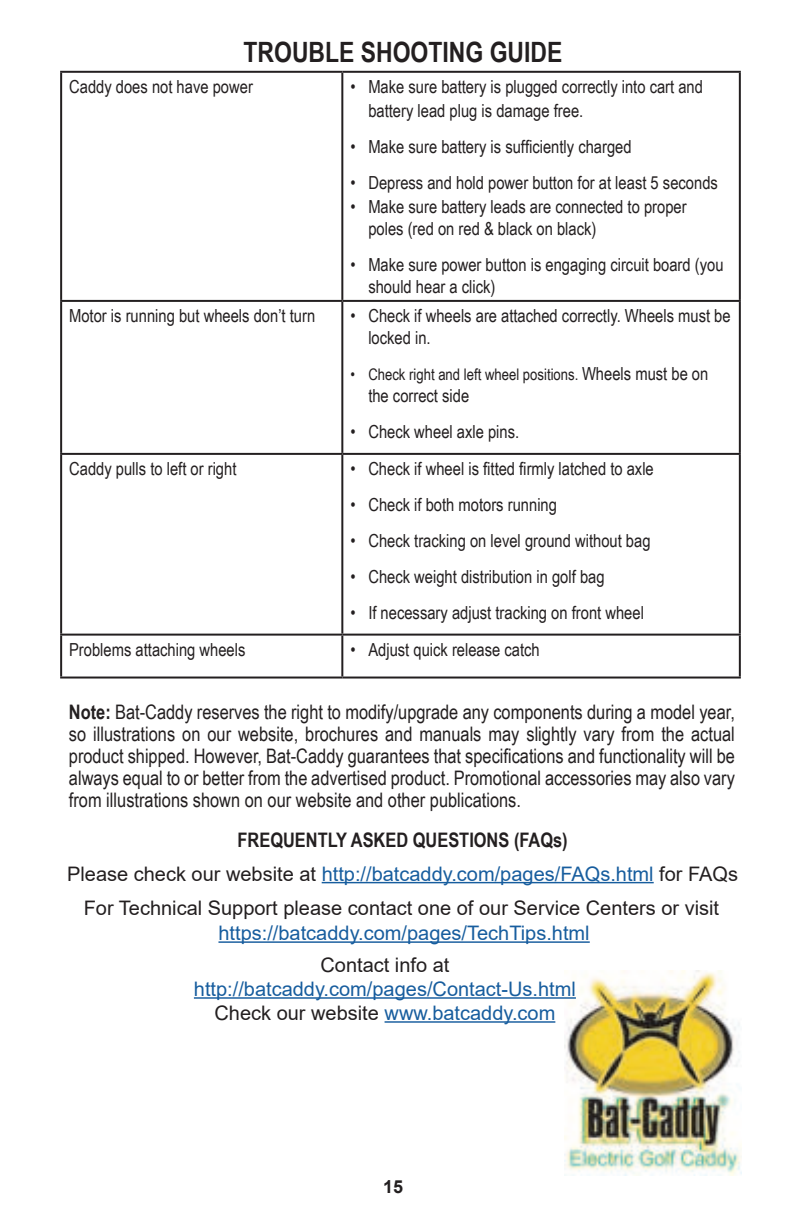
<style>
.page{position:relative;width:792px;height:1224px;background:#fff}
.page>*{position:absolute;margin:0;border:0;box-sizing:border-box;transform-origin:0 0}
.t1{font:700 28px "Arial Narrow";color:#231f20}
.t2{font:20px/22px "Arial Narrow";color:#231f20;text-align:justify}
.t3{font:20px/24px "Arial";color:#175d9e;text-align:center}
.t4{font:20px "Arial";color:#231f20}
.t5{font:700 20px "Arial Narrow";color:#231f20}
.t6{font:18px/22px "Arial Narrow";color:#231f20}
.t7{font:700 18px "Arial";color:#231f20}
.t8{font:16px "Arial Narrow";color:#231f20}
.s1{font-size:18px}
.s2{font-weight:700}
.s3{color:#231f20}
</style>
<div class="page">
<img style="left:564px;top:971px;width:178px;height:205px">
<hr style="left:60px;top:71px;width:282px;height:2px;background:#231f20">
<hr style="left:60px;top:73px;width:2px;height:227px;background:#231f20">
<hr style="left:342px;top:71px;width:399px;height:2px;background:#231f20">
<hr style="left:341px;top:73px;width:2px;height:227px;background:#231f20">
<hr style="left:739px;top:73px;width:2px;height:227px;background:#231f20">
<hr style="left:60px;top:300px;width:282px;height:2px;background:#231f20">
<hr style="left:60px;top:302px;width:2px;height:151px;background:#231f20">
<hr style="left:342px;top:300px;width:399px;height:2px;background:#231f20">
<hr style="left:341px;top:302px;width:2px;height:151px;background:#231f20">
<hr style="left:739px;top:302px;width:2px;height:151px;background:#231f20">
<hr style="left:60px;top:453px;width:282px;height:2px;background:#231f20">
<hr style="left:60px;top:455px;width:2px;height:179px;background:#231f20">
<hr style="left:342px;top:453px;width:399px;height:2px;background:#231f20">
<hr style="left:341px;top:455px;width:2px;height:179px;background:#231f20">
<hr style="left:739px;top:455px;width:2px;height:179px;background:#231f20">
<hr style="left:60px;top:634px;width:282px;height:2px;background:#231f20">
<hr style="left:60px;top:636px;width:2px;height:41px;background:#231f20">
<hr style="left:342px;top:634px;width:399px;height:2px;background:#231f20">
<hr style="left:341px;top:636px;width:2px;height:41px;background:#231f20">
<hr style="left:739px;top:636px;width:2px;height:41px;background:#231f20">
<hr style="left:60px;top:677px;width:282px;height:2px;background:#231f20">
<hr style="left:342px;top:677px;width:399px;height:2px;background:#231f20">
<hr style="left:322px;top:882px;width:332px;height:1px;background:#175d9e">
<hr style="left:194px;top:997px;width:382px;height:2px;background:#175d9e">
<hr style="left:385px;top:1021px;width:170px;height:2px;background:#175d9e">
<hr style="left:218px;top:941px;width:372px;height:2px;background:#175d9e">
<h1 class="t1" style="left:244px;top:42px;width:320px">TROUBLE SHOOTING GUIDE</h1>
<p class="t6" style="left:69px;top:77px;width:185px">Caddy does not have power</p>
<p class="t6" style="left:368px;top:76px;width:336px;line-height:24px;text-indent:-18px">• Make sure battery is plugged correctly into cart and battery lead plug is damage free.</p>
<p class="t6" style="left:350px;top:137px;width:283px">• Make sure battery is sufficiently charged</p>
<p class="t6" style="left:350px;top:173px;width:369px">• Depress and hold power button for at least 5 seconds</p>
<p class="t6" style="left:368px;top:197px;width:320px;text-indent:-18px">• Make sure battery leads are connected to proper poles (red on red &amp; black on black)</p>
<p class="t6" style="left:368px;top:255px;width:357px;text-indent:-18px">• Make sure power button is engaging circuit board (you should hear a click)</p>
<p class="t6" style="left:69px;top:306px;width:248px">Motor is running but wheels don’t turn</p>
<p class="t6" style="left:368px;top:307px;width:364px;text-indent:-18px">• Check if wheels are attached correctly. Wheels must be locked in.</p>
<p class="t8" style="left:350px;top:368px;width:360px">• Check right and left wheel positions. <span class="s1">Wheels must be on</span></p>
<p class="t6" style="left:368px;top:386px;width:102px">the correct side</p>
<p class="t6" style="left:350px;top:422px;width:170px">• Check wheel axle pins.</p>
<p class="t6" style="left:69px;top:459px;width:169px">Caddy pulls to left or right</p>
<p class="t6" style="left:350px;top:459px;width:305px">• Check if wheel is fitted firmly latched to axle</p>
<p class="t6" style="left:350px;top:495px;width:208px">• Check if both motors running</p>
<p class="t6" style="left:350px;top:531px;width:302px">• Check tracking on level ground without bag</p>
<p class="t6" style="left:350px;top:567px;width:256px">• Check weight distribution in golf bag</p>
<p class="t6" style="left:350px;top:603px;width:295px">• If necessary adjust tracking on front wheel</p>
<p class="t6" style="left:69px;top:640px;width:178px">Problems attaching wheels</p>
<p class="t6" style="left:350px;top:640px;width:191px">• Adjust quick release catch</p>
<p class="t2" style="left:69px;top:703px;width:668px"><span class="s2">Note:</span> Bat-Caddy reserves the right to modify/upgrade any components during a model year, so illustrations on our website, brochures and manuals may slightly vary from the actual product shipped. However, Bat-Caddy guarantees that specifications and functionality will be always equal to or better from the advertised product. Promotional accessories may also vary from illustrations shown on our website and other publications.</p>
<p class="t5" style="left:238px;top:832px;width:332px">FREQUENTLY ASKED QUESTIONS (FAQs)</p>
<p class="t3" style="left:67px;top:863px;width:673px"><span class="s3">Please check our website at</span> http://batcaddy.com/pages/FAQs.html <span class="s3">for FAQs</span></p>
<p class="t4" style="left:84px;top:900px;width:637px">For Technical Support please contact one of our Service Centers or visit</p>
<p class="t3" style="left:218px;top:923px;width:373px">https://batcaddy.com/pages/TechTips.html</p>
<p class="t4" style="left:320px;top:957px;width:130px">Contact info at</p>
<p class="t3" style="left:194px;top:979px;width:384px">http://batcaddy.com/pages/Contact-Us.html<br><span class="s3">Check our website</span> www.batcaddy.com</p>
<p class="t7" style="left:383px;top:1180px;width:22px">15</p>
</div>
